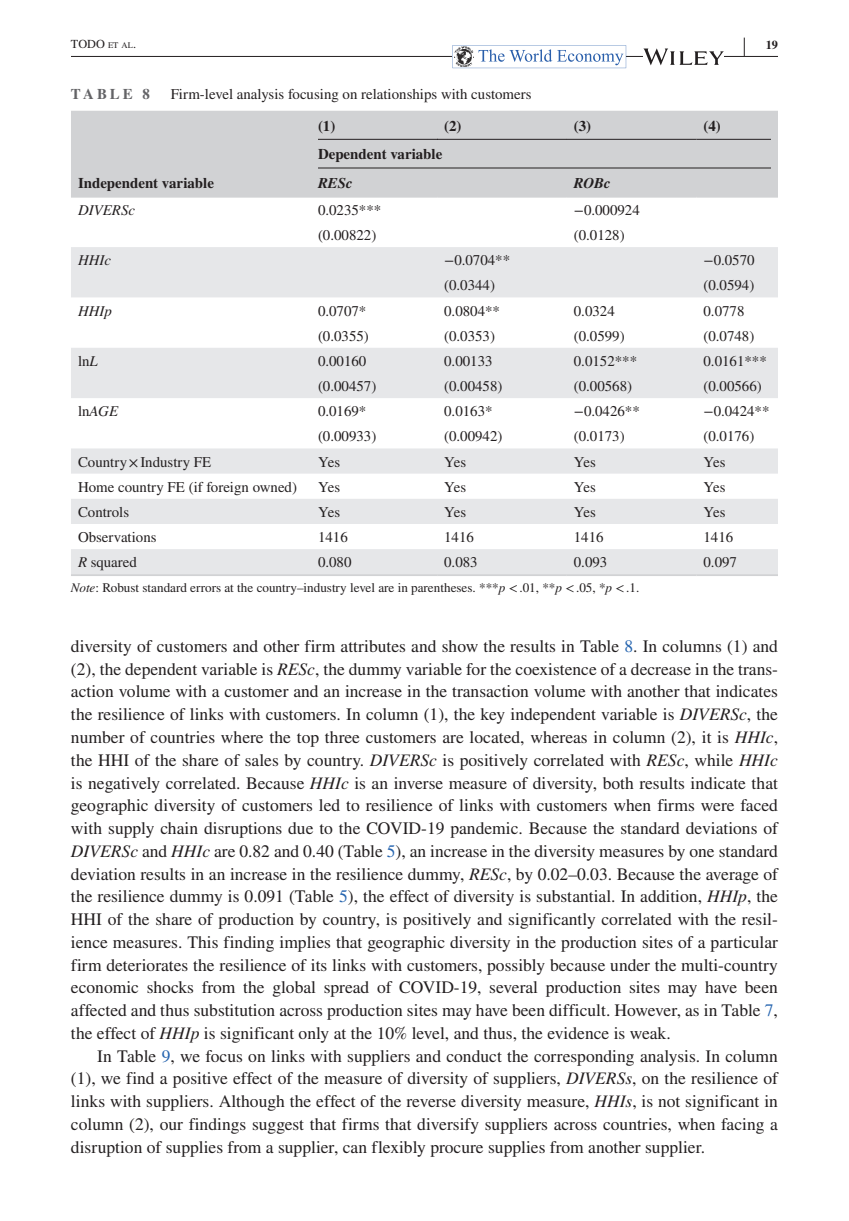
<style>
.page{position:relative;width:849px;height:1221px;background:#fff}
.page>*{position:absolute;margin:0;border:0;box-sizing:border-box;transform-origin:0 0}
.t1{font:17.5px/22.8px "STIX";color:#231f20;text-align:justify}
.t2{font:14.88px "STIX";color:#231f20}
.t3{font:700 14.88px "STIX";color:#231f20}
.t4{font:italic 14.88px "STIX";color:#231f20}
.t5{font:italic 700 14.88px "STIX";color:#231f20}
.t6{font:700 14.88px "STIX";letter-spacing:.2em;color:#636366}
.t7{font:13.12px "STIX";color:#231f20}
.t8{font:12.25px "STIX";color:#231f20}
.t9{font:700 12.25px "STIX";color:#231f20}
.s1{font-size:8.58px}
.s2{font-style:italic}
.s3{font-style:normal}
.s4{color:#2564af}
</style>
<div class="page">
<hr style="left:71px;top:56px;width:706px;height:1px;background:#231f20">
<svg style="left:452px;top:45px;width:174px;height:23px"></svg>
<img style="left:454px;top:46px;width:19px;height:20px">
<svg style="left:643px;top:48px;width:80px;height:17px"></svg>
<svg style="left:743px;top:38px;width:1px;height:18px"></svg>
<div style="left:71px;top:111px;width:706px;height:85px;background:#d1d2d4"></div>
<svg style="left:71px;top:247px;width:706px;height:327px;fill:#e6e7e9"></svg>
<hr style="left:71px;top:196px;width:240px;height:2px;background:#d1d2d4">
<hr style="left:311px;top:196px;width:126px;height:2px;background:#d1d2d4">
<hr style="left:437px;top:196px;width:129px;height:2px;background:#d1d2d4">
<hr style="left:566px;top:196px;width:130px;height:2px;background:#d1d2d4">
<hr style="left:696px;top:196px;width:81px;height:2px;background:#d1d2d4">
<hr style="left:71px;top:574px;width:240px;height:2px;background:#d1d2d4">
<hr style="left:311px;top:574px;width:126px;height:2px;background:#d1d2d4">
<hr style="left:437px;top:574px;width:129px;height:2px;background:#d1d2d4">
<hr style="left:566px;top:574px;width:130px;height:2px;background:#d1d2d4">
<hr style="left:696px;top:574px;width:81px;height:2px;background:#d1d2d4">
<hr style="left:318px;top:139px;width:119px;height:1px;background:#231f20">
<hr style="left:437px;top:139px;width:129px;height:1px;background:#231f20">
<hr style="left:566px;top:139px;width:130px;height:1px;background:#231f20">
<hr style="left:696px;top:139px;width:74px;height:1px;background:#231f20">
<hr style="left:318px;top:167px;width:452px;height:1px;background:#231f20">
<p class="t8" style="left:71px;top:36px;width:67px">TODO <span class="s1">et al</span>.</p>
<p class="t9" style="left:765px;top:37px;width:14px">19</p>
<p class="t6" style="left:71px;top:85px;width:80px">TABLE 8</p>
<p class="t2" style="left:171px;top:84px;width:362px">Firm-level analysis focusing on relationships with customers</p>
<p class="t3" style="left:78px;top:174px;width:137px">Independent variable</p>
<p class="t3" style="left:318px;top:117px;width:19px">(1)</p>
<p class="t3" style="left:444px;top:117px;width:19px">(2)</p>
<p class="t3" style="left:573px;top:117px;width:19px">(3)</p>
<p class="t3" style="left:703px;top:117px;width:19px">(4)</p>
<p class="t3" style="left:318px;top:145px;width:126px">Dependent variable</p>
<p class="t5" style="left:318px;top:173px;width:36px">RESc</p>
<p class="t5" style="left:573px;top:173px;width:38px">ROBc</p>
<p class="t4" style="left:78px;top:200px;width:59px">DIVERSc</p>
<p class="t2" style="left:318px;top:200px;width:65px">0.0235***</p>
<p class="t2" style="left:573px;top:200px;width:67px">−0.000924</p>
<p class="t2" style="left:318px;top:225px;width:60px">(0.00822)</p>
<p class="t2" style="left:573px;top:225px;width:52px">(0.0128)</p>
<p class="t4" style="left:78px;top:250px;width:35px">HHIc</p>
<p class="t2" style="left:444px;top:250px;width:67px">−0.0704**</p>
<p class="t2" style="left:703px;top:250px;width:53px">−0.0570</p>
<p class="t2" style="left:444px;top:275px;width:52px">(0.0344)</p>
<p class="t2" style="left:703px;top:275px;width:52px">(0.0594)</p>
<p class="t4" style="left:78px;top:300px;width:35px">HHIp</p>
<p class="t2" style="left:318px;top:300px;width:50px">0.0707*</p>
<p class="t2" style="left:444px;top:300px;width:57px">0.0804**</p>
<p class="t2" style="left:573px;top:300px;width:42px">0.0324</p>
<p class="t2" style="left:703px;top:300px;width:42px">0.0778</p>
<p class="t2" style="left:318px;top:325px;width:52px">(0.0355)</p>
<p class="t2" style="left:444px;top:325px;width:52px">(0.0353)</p>
<p class="t2" style="left:573px;top:325px;width:52px">(0.0599)</p>
<p class="t2" style="left:703px;top:325px;width:52px">(0.0748)</p>
<p class="t2" style="left:78px;top:351px;width:21px">ln<span class="s2">L</span></p>
<p class="t2" style="left:318px;top:351px;width:50px">0.00160</p>
<p class="t2" style="left:444px;top:351px;width:50px">0.00133</p>
<p class="t2" style="left:573px;top:351px;width:65px">0.0152***</p>
<p class="t2" style="left:703px;top:351px;width:65px">0.0161***</p>
<p class="t2" style="left:318px;top:376px;width:60px">(0.00457)</p>
<p class="t2" style="left:444px;top:376px;width:60px">(0.00458)</p>
<p class="t2" style="left:573px;top:376px;width:60px">(0.00568)</p>
<p class="t2" style="left:703px;top:376px;width:60px">(0.00566)</p>
<p class="t4" style="left:78px;top:401px;width:42px"><span class="s3">ln</span>AGE</p>
<p class="t2" style="left:318px;top:401px;width:50px">0.0169*</p>
<p class="t2" style="left:444px;top:401px;width:50px">0.0163*</p>
<p class="t2" style="left:573px;top:401px;width:67px">−0.0426**</p>
<p class="t2" style="left:703px;top:401px;width:67px">−0.0424**</p>
<p class="t2" style="left:318px;top:426px;width:60px">(0.00933)</p>
<p class="t2" style="left:444px;top:426px;width:60px">(0.00942)</p>
<p class="t2" style="left:573px;top:426px;width:52px">(0.0173)</p>
<p class="t2" style="left:703px;top:426px;width:52px">(0.0176)</p>
<p class="t2" style="left:78px;top:451px;width:135px">Country×Industry FE</p>
<p class="t2" style="left:318px;top:451px;width:24px">Yes</p>
<p class="t2" style="left:444px;top:451px;width:24px">Yes</p>
<p class="t2" style="left:573px;top:451px;width:24px">Yes</p>
<p class="t2" style="left:703px;top:451px;width:24px">Yes</p>
<p class="t2" style="left:78px;top:476px;width:220px">Home country FE (if foreign owned)</p>
<p class="t2" style="left:318px;top:476px;width:24px">Yes</p>
<p class="t2" style="left:444px;top:476px;width:24px">Yes</p>
<p class="t2" style="left:573px;top:476px;width:24px">Yes</p>
<p class="t2" style="left:703px;top:476px;width:24px">Yes</p>
<p class="t2" style="left:78px;top:501px;width:53px">Controls</p>
<p class="t2" style="left:318px;top:501px;width:24px">Yes</p>
<p class="t2" style="left:444px;top:501px;width:24px">Yes</p>
<p class="t2" style="left:573px;top:501px;width:24px">Yes</p>
<p class="t2" style="left:703px;top:501px;width:24px">Yes</p>
<p class="t2" style="left:78px;top:527px;width:80px">Observations</p>
<p class="t2" style="left:318px;top:527px;width:31px">1416</p>
<p class="t2" style="left:444px;top:527px;width:31px">1416</p>
<p class="t2" style="left:573px;top:527px;width:31px">1416</p>
<p class="t2" style="left:703px;top:527px;width:31px">1416</p>
<p class="t2" style="left:78px;top:552px;width:60px"><span class="s2">R</span> squared</p>
<p class="t2" style="left:318px;top:552px;width:35px">0.080</p>
<p class="t2" style="left:444px;top:552px;width:35px">0.083</p>
<p class="t2" style="left:573px;top:552px;width:35px">0.093</p>
<p class="t2" style="left:703px;top:552px;width:35px">0.097</p>
<p class="t7" style="left:71px;top:578px;width:569px"><span class="s2">Note</span>: Robust standard errors at the country–industry level are in parentheses. ***<span class="s2">p</span> &lt;.01, **<span class="s2">p</span> &lt;.05, *<span class="s2">p</span> &lt;.1.</p>
<p class="t1" style="left:71px;top:636px;width:708px">diversity of customers and other firm attributes and show the results in Table <span class="s4">8</span>. In columns (1) and (2), the dependent variable is <span class="s2">RESc</span>, the dummy variable for the coexistence of a decrease in the trans&shy;action volume with a customer and an increase in the transaction volume with another that indicates the resilience of links with customers. In column (1), the key independent variable is <span class="s2">DIVERSc</span>, the number of countries where the top three customers are located, whereas in column (2), it is <span class="s2">HHIc</span>, the HHI of the share of sales by country. <span class="s2">DIVERSc</span> is positively correlated with <span class="s2">RESc</span>, while <span class="s2">HHIc </span>is negatively correlated. Because <span class="s2">HHIc</span> is an inverse measure of diversity, both results indicate that geographic diversity of customers led to resilience of links with customers when firms were faced with supply chain disruptions due to the COVID-19 pandemic. Because the standard deviations of <span class="s2">DIVERSc</span> and <span class="s2">HHIc</span> are 0.82 and 0.40 (Table <span class="s4">5</span>), an increase in the diversity measures by one standard deviation results in an increase in the resilience dummy, <span class="s2">RESc</span>, by 0.02–0.03. Because the average of the resilience dummy is 0.091 (Table <span class="s4">5</span>), the effect of diversity is substantial. In addition, <span class="s2">HHIp</span>, the HHI of the share of production by country, is positively and significantly correlated with the resil&shy;ience measures. This finding implies that geographic diversity in the production sites of a particular firm deteriorates the resilience of its links with customers, possibly because under the multi-country economic shocks from the global spread of COVID-19, several production sites may have been affected and thus substitution across production sites may have been difficult. However, as in Table <span class="s4">7</span>, the effect of <span class="s2">HHIp</span> is significant only at the 10% level, and thus, the evidence is weak.</p>
<p class="t1" style="left:71px;top:1045px;width:708px;text-indent:26px">In Table <span class="s4">9</span>, we focus on links with suppliers and conduct the corresponding analysis. In column (1), we find a positive effect of the measure of diversity of suppliers, <span class="s2">DIVERSs</span>, on the resilience of links with suppliers. Although the effect of the reverse diversity measure, <span class="s2">HHIs</span>, is not significant in column (2), our findings suggest that firms that diversify suppliers across countries, when facing a disruption of supplies from a supplier, can flexibly procure supplies from another supplier.</p>
</div>
